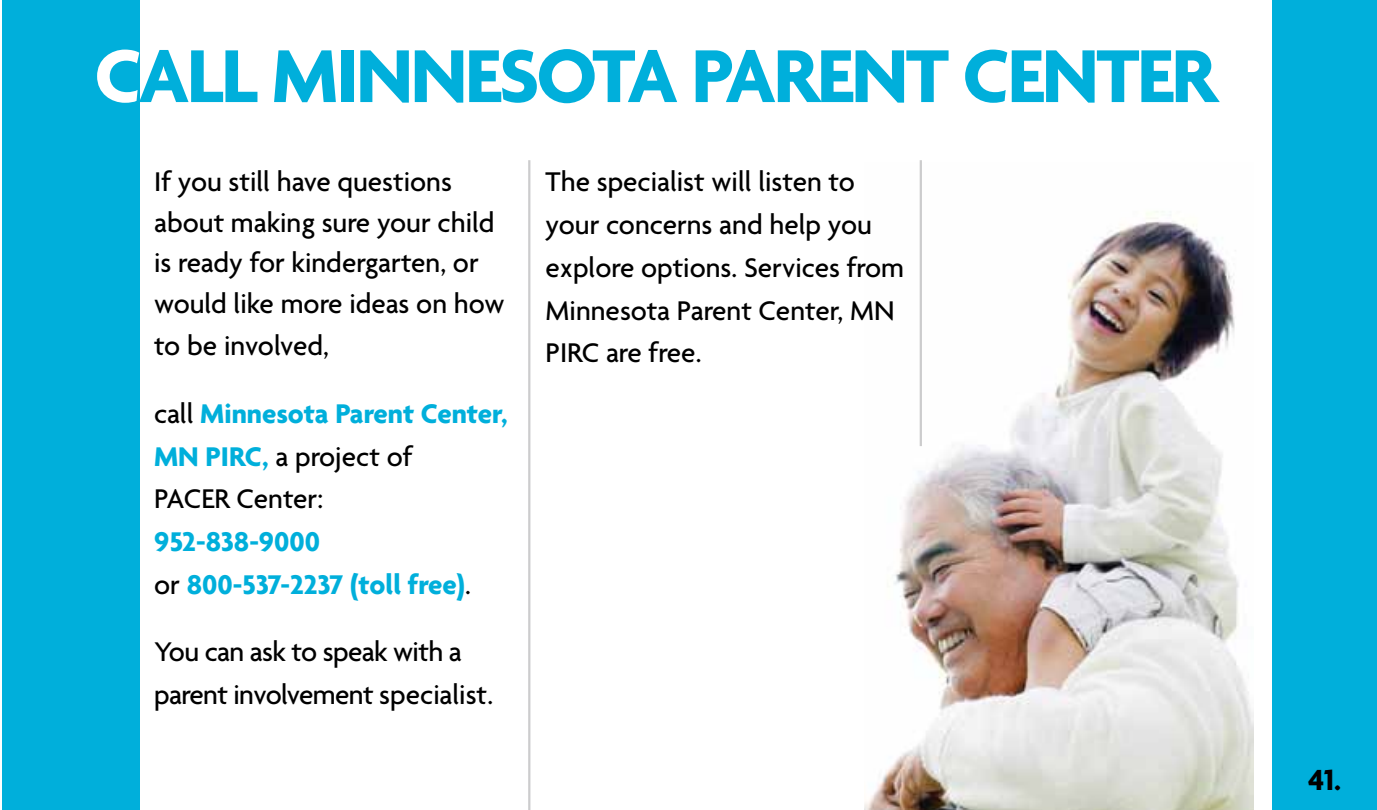
<style>
.page{position:relative;width:1377px;height:810px;background:#fff}
.page>*{position:absolute;margin:0;border:0;box-sizing:border-box;transform-origin:0 0}
.t1{font:700 81px "Agenda";letter-spacing:-.03em;color:#00afdb}
.t2{font:700 31.5px "Agenda";color:#000}
.t3{font:500 29.25px/41.2px "Agenda";color:#000}
.t4{font:700 29.25px/42.8px "Agenda";color:#00afdb}
.t5{font:500 29.25px/42.8px "Agenda";letter-spacing:-.02em;color:#000}
.s1{color:#fff}
.s2{font-weight:500;color:#000}
</style>
<div class="page">
<div style="left:1272px;top:0;width:105px;height:810px;background:#00afdb"></div>
<img style="left:864px;top:163px;width:390px;height:647px">
<hr style="left:528px;top:160px;width:2px;height:650px;background:#cccccd">
<hr style="left:920px;top:160px;width:2px;height:286px;background:#cccccd">
<div style="left:2px;top:0;width:138px;height:810px;background:#00afdb"></div>
<h1 class="t1" style="left:94px;top:26px;width:1124px"><span class="s1">C</span>ALL MINNESOTA PARENT CENTER</h1>
<p class="t3" style="left:154px;top:160px;width:352px">If you still have questions about making sure your child is ready for kindergarten, or would like more ideas on how to be involved,</p>
<p class="t4" style="left:154px;top:391px;width:355px"><span class="s2">call</span> Minnesota Parent Center,<br>MN PIRC, <span class="s2">a project of<br>PACER Center:</span></p>
<p class="t4" style="left:154px;top:520px;width:318px">952-838-9000<br><span class="s2">or</span> 800-537-2237 (toll free)<span class="s2">.</span></p>
<p class="t5" style="left:154px;top:630px;width:341px">You can ask to speak with a parent involvement specialist.</p>
<p class="t3" style="left:546px;top:160px;width:360px;line-height:42.8px">The specialist will listen to your concerns and help you explore options. Services from<br>Minnesota Parent Center, MN<br>PIRC are free.</p>
<p class="t2" style="left:1308px;top:761px;width:34px">41.</p>
</div>
